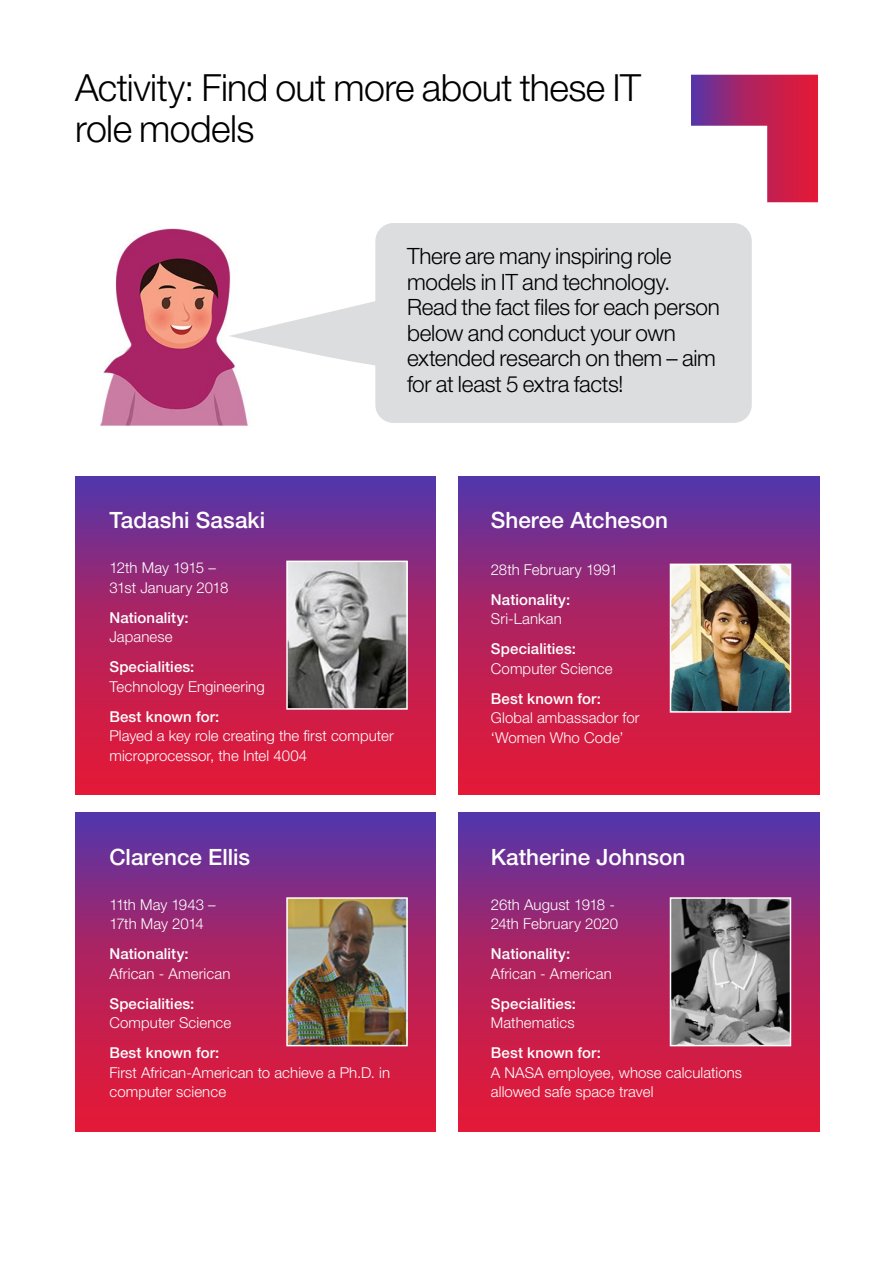
<style>
.page{position:relative;width:893px;height:1263px;background:#fff}
.page>*{position:absolute;margin:0;border:0;box-sizing:border-box;transform-origin:0 0}
.t1{font:300 37.5px/41.2px "Helvetica Neue LT Pro";letter-spacing:-.015em;color:#000}
.t2{font:300 22.5px/25.5px "Helvetica Neue LT Pro";letter-spacing:-.015em;color:#000}
.t3{font:500 22.5px "Helvetica Neue LT Pro";color:#fff}
.t4{font:300 15px/19.5px "Helvetica Neue LT Pro";letter-spacing:.005em;color:#fff}
.t5{font:500 15px "Helvetica Neue LT Pro";letter-spacing:.005em;color:#fff}
</style>
<div class="page">
<svg style="left:75px;top:477px;width:361px;height:318px;background:#a72465"></svg>
<svg style="left:75px;top:813px;width:361px;height:318px;background:#a72465"></svg>
<svg style="left:459px;top:477px;width:360px;height:318px;background:#a72466"></svg>
<svg style="left:459px;top:813px;width:360px;height:318px;background:#a72466"></svg>
<div style="left:375px;top:223px;width:377px;height:200px;background:#dcddde;border-radius:18px"></div>
<svg style="left:691px;top:75px;width:127px;height:127px"></svg>
<img style="left:100px;top:228px;width:148px;height:198px">
<svg style="left:229px;top:296px;width:147px;height:75px"></svg>
<img style="left:289px;top:564px;width:116px;height:143px">
<div style="left:286px;top:561px;width:122px;height:149px;border:2px solid #fff"></div>
<img style="left:289px;top:900px;width:116px;height:143px">
<div style="left:286px;top:897px;width:122px;height:149px;border:2px solid #fff"></div>
<img style="left:673px;top:567px;width:115px;height:143px">
<div style="left:670px;top:564px;width:121px;height:149px;border:2px solid #fff"></div>
<img style="left:673px;top:900px;width:115px;height:143px">
<div style="left:670px;top:897px;width:121px;height:149px;border:2px solid #fff"></div>
<h1 class="t1" style="left:75px;top:66px;width:567px">Activity: Find out more about these IT role models</h1>
<h2 class="t2" style="left:407px;top:243px;width:314px">There are many inspiring role models in IT and technology.<br>Read the fact files for each person below and conduct your own extended research on them – aim for at least 5 extra facts!</h2>
<h2 class="t3" style="left:109px;top:507px;width:157px">Tadashi Sasaki</h2>
<p class="t4" style="left:109px;top:558px;width:120px">12th May 1915 –<br>31st January 2018</p>
<p class="t5" style="left:109px;top:609px;width:81px">Nationality:</p>
<p class="t4" style="left:109px;top:627px;width:65px">Japanese</p>
<p class="t5" style="left:109px;top:658px;width:86px">Specialities:</p>
<p class="t4" style="left:109px;top:676px;width:157px">Technology Engineering</p>
<p class="t5" style="left:109px;top:708px;width:112px">Best known for:</p>
<p class="t4" style="left:109px;top:726px;width:286px">Played a key role creating the first computer microprocessor, the Intel 4004</p>
<h2 class="t3" style="left:109px;top:843px;width:142px">Clarence Ellis</h2>
<p class="t4" style="left:109px;top:894px;width:108px">11th May 1943 –<br>17th May 2014</p>
<p class="t5" style="left:109px;top:945px;width:81px">Nationality:</p>
<p class="t4" style="left:109px;top:963px;width:122px">African - American</p>
<p class="t5" style="left:109px;top:994px;width:86px">Specialities:</p>
<p class="t4" style="left:109px;top:1013px;width:123px">Computer Science</p>
<p class="t5" style="left:109px;top:1044px;width:112px">Best known for:</p>
<p class="t4" style="left:109px;top:1062px;width:282px">First African-American to achieve a Ph.D. in computer science</p>
<h2 class="t3" style="left:491px;top:507px;width:179px">Sheree Atcheson</h2>
<p class="t4" style="left:491px;top:559px;width:129px">28th February 1991</p>
<p class="t5" style="left:491px;top:591px;width:81px">Nationality:</p>
<p class="t4" style="left:491px;top:609px;width:72px">Sri-Lankan</p>
<p class="t5" style="left:491px;top:640px;width:86px">Specialities:</p>
<p class="t4" style="left:491px;top:658px;width:123px">Computer Science</p>
<p class="t5" style="left:491px;top:690px;width:112px">Best known for:</p>
<p class="t4" style="left:491px;top:708px;width:150px">Global ambassador for ‘Women Who Code’</p>
<h2 class="t3" style="left:491px;top:843px;width:196px">Katherine Johnson</h2>
<p class="t4" style="left:491px;top:894px;width:129px">26th August 1918 -<br>24th February 2020</p>
<p class="t5" style="left:491px;top:945px;width:81px">Nationality:</p>
<p class="t4" style="left:491px;top:963px;width:122px">African - American</p>
<p class="t5" style="left:491px;top:994px;width:86px">Specialities:</p>
<p class="t4" style="left:491px;top:1013px;width:85px">Mathematics</p>
<p class="t5" style="left:491px;top:1044px;width:112px">Best known for:</p>
<p class="t4" style="left:491px;top:1062px;width:253px">A NASA employee, whose calculations allowed safe space travel</p>
</div>
